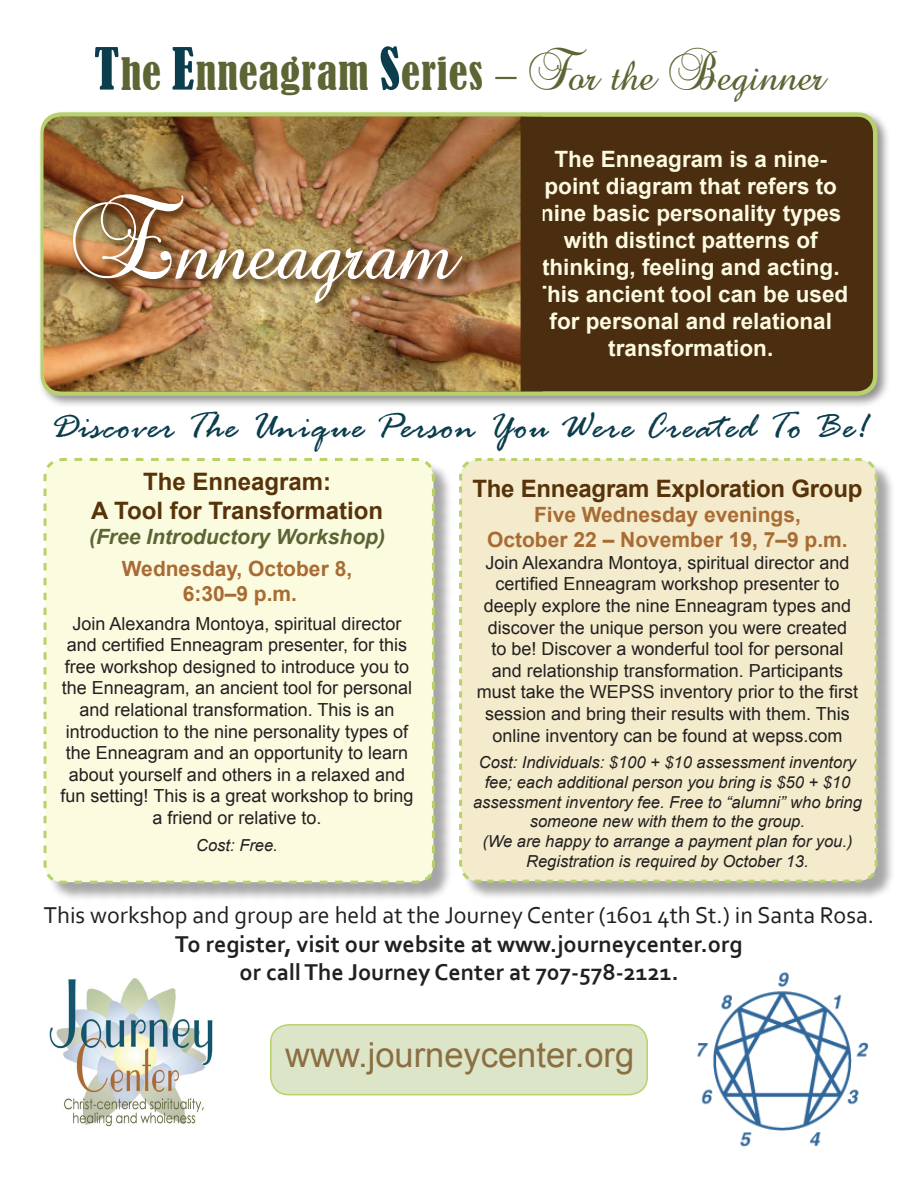
<style>
.page{position:relative;width:918px;height:1188px;background:#fff}
.page>*{position:absolute;margin:0;border:0;box-sizing:border-box;transform-origin:0 0}
.t1{font:54px "Baroque Script";color:#fff}
.t2{font:condensed 42px "Bernard";letter-spacing:.025em;color:#5c6533}
.t3{font:italic 39px "Rage";letter-spacing:.025em;color:#0b3d4d}
.t4{font:34.5px "Arial";color:#8b6e42}
.t5{font:700 24px/28.8px "Corbel";color:#231f20;text-align:center}
.t6{font:24px "Corbel";color:#231f20}
.t7{font:700 24px/28.8px "Arial";letter-spacing:-.005em;color:#58330a;text-align:center}
.t8{font:700 22.5px/27px "Arial";color:#fcfbe2;text-align:center}
.t9{font:700 21px/25.2px "Arial";color:#a96b34;text-align:center}
.t10{font:italic 700 21px "Arial";color:#5c6533}
.t11{font:18px/21.6px "Arial";color:#231f20;text-align:center}
.t12{font:italic 16.5px/19.8px "Arial";color:#231f20;text-align:center}
.s1{font-size:54px;color:#0b3d4d}
.s2{font-family:"Baroque Script";font-stretch:normal;font-size:27px}
</style>
<div class="page">
<img style="left:697px;top:972px;width:172px;height:175px">
<img style="left:49px;top:978px;width:164px;height:149px">
<div style="left:271px;top:1025px;width:376px;height:70px;background:#dde5c8;border-radius:18px"></div>
<div style="left:270px;top:1024px;width:378px;height:71px;border:2px solid #b7d26c;border-radius:18px"></div>
<div style="left:37px;top:109px;width:853px;height:300px;background:#231f20;opacity:.5"></div>
<div style="left:43px;top:115px;width:832px;height:279px;background:#4b2d0f;border-radius:18px"></div>
<div style="left:40px;top:112px;width:838px;height:284px;border:4px solid #b7d26c;border-radius:18px"></div>
<img style="left:44px;top:117px;width:477px;height:274px">
<div style="left:71px;top:192px;width:403px;height:123px;background:#4b2d0f;opacity:.75"></div>
<div style="left:46px;top:461px;width:407px;height:441px;background:#231f20;opacity:.4"></div>
<div style="left:43px;top:458px;width:393px;height:427px;background:#fbfbe0"></div>
<div style="left:462px;top:461px;width:434px;height:440px;background:#231f20;opacity:.4"></div>
<div style="left:459px;top:458px;width:420px;height:426px;background:#f3ebcb"></div>
<h2 class="t2" style="left:94px;top:49px;width:731px"><span class="s1">T</span>he <span class="s1">E</span>nneagram <span class="s1">S</span>eries <span class="s2">- For the Beginner</span></h2>
<h1 class="t1" style="left:72px;top:229px;width:383px">Enneagram</h1>
<p class="t8" style="left:533px;top:146px;width:317px">The Enneagram is a nine&shy;point diagram that refers to nine basic personality types with distinct patterns of thinking, feeling and acting.<br>This ancient tool can be used for personal and relational transformation.</p>
<h3 class="t3" style="left:51px;top:406px;width:818px">Discover The Unique Person You Were Created To Be!</h3>
<h3 class="t7" style="left:91px;top:468px;width:293px">The Enneagram:<br>A Tool for Transformation</h3>
<p class="t10" style="left:89px;top:523px;width:297px">(Free Introductory Workshop)</p>
<p class="t9" style="left:122px;top:557px;width:232px">Wednesday, October 8,<br>6:30–9 p.m.</p>
<p class="t11" style="left:61px;top:613px;width:354px">Join Alexandra Montoya, spiritual director and certified Enneagram presenter, for this free workshop designed to introduce you to the Enneagram, an ancient tool for personal and relational transformation. This is an introduction to the nine personality types of the Enneagram and an opportunity to learn about yourself and others in a relaxed and fun setting! This is a great workshop to bring a friend or relative to.</p>
<p class="t12" style="left:196px;top:835px;width:83px">Cost: Free.</p>
<h3 class="t7" style="left:472px;top:475px;width:392px">The Enneagram Exploration Group</h3>
<p class="t9" style="left:487px;top:503px;width:362px">Five Wednesday evenings,<br>October 22 – November 19, 7–9 p.m.</p>
<p class="t11" style="left:477px;top:552px;width:383px">Join Alexandra Montoya, spiritual director and certified Enneagram workshop presenter to deeply explore the nine Enneagram types and discover the unique person you were created<br>to be! Discover a wonderful tool for personal and relationship transformation. Participants must take the WEPSS inventory prior to the first session and bring their results with them. This online inventory can be found at wepss.com</p>
<p class="t12" style="left:473px;top:753px;width:390px">Cost: Individuals: $100 + $10 assessment inventory fee; each additional person you bring is $50 + $10 assessment inventory fee. Free to “alumni” who bring someone new with them to the group.<br>(We are happy to arrange a payment plan for you.)<br>Registration is required by October 13.</p>
<h3 class="t6" style="left:44px;top:900px;width:832px">This workshop and group are held at the Journey Center (1601 4th St.) in Santa Rosa.</h3>
<h3 class="t5" style="left:175px;top:929px;width:569px">To register, visit our website at www.journeycenter.org or call The Journey Center at 707-578-2121.</h3>
<h3 class="t4" style="left:285px;top:1032px;width:351px">www.journeycenter.org</h3>
</div>
